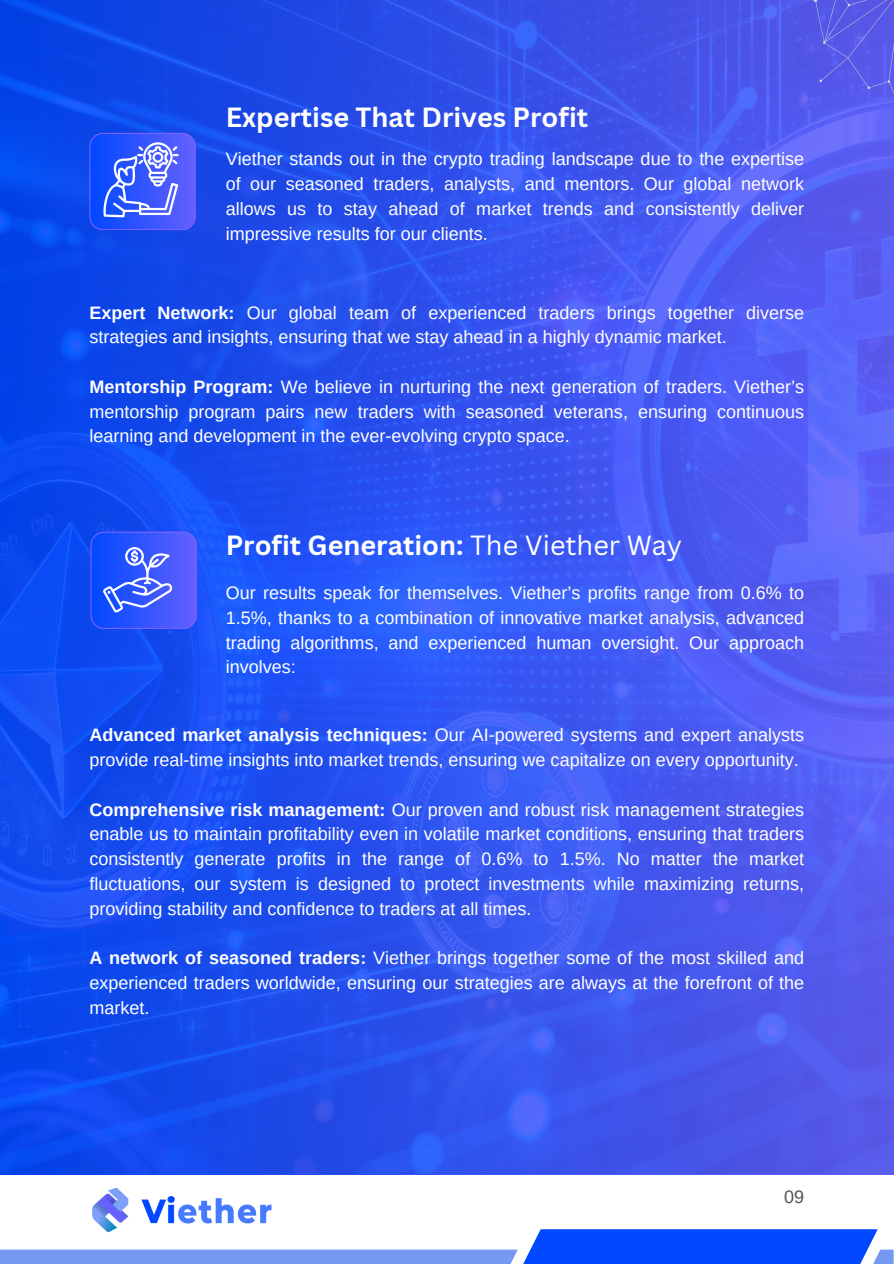
<style>
.page{position:relative;width:894px;height:1264px;background:#fff}
.page>*{position:absolute;margin:0;border:0;box-sizing:border-box;transform-origin:0 0}
.t1{font:700 27px "Canva Sans";color:#fff}
.t2{font:18px/24.8px "Arimo";color:#fff;text-align:justify}
.t3{font:18px "Arimo";color:#545454}
.s1{font-weight:700}
.s2{font-weight:400}
</style>
<div class="page">
<img style="left:0;top:0;width:893px;height:1173px">
<svg style="left:0;top:1229px;width:893px;height:34px"></svg>
<img style="left:89px;top:1187px;width:185px;height:49px">
<svg style="left:89px;top:133px;width:106px;height:97px;background:#506cfe"></svg>
<svg style="left:90px;top:531px;width:106px;height:97px;background:#4462fe"></svg>
<svg style="left:779px;top:0;width:114px;height:112px;background:#575ae9"></svg>
<p class="t1" style="left:226px;top:98px;width:364px">Expertise That Drives Profit</p>
<p class="t2" style="left:226px;top:147px;width:580px">Viether stands out in the crypto trading landscape due to the expertise of our seasoned traders, analysts, and mentors. Our global network allows us to stay ahead of market trends and consistently deliver impressive results for our clients.</p>
<p class="t2" style="left:89px;top:300px;width:716px"><span class="s1">Expert Network:</span> Our global team of experienced traders brings together diverse strategies and insights, ensuring that we stay ahead in a highly dynamic market.</p>
<p class="t2" style="left:89px;top:374px;width:716px"><span class="s1">Mentorship Program:</span> We believe in nurturing the next generation of traders. Viether’s mentorship program pairs new traders with seasoned veterans, ensuring continuous learning and development in the ever-evolving crypto space.</p>
<p class="t1" style="left:226px;top:526px;width:458px">Profit Generation: <span class="s2">The Viether Way</span></p>
<h1 class="t2" style="left:226px;top:580px;width:580px">Our results speak for themselves. Viether’s profits range from 0.6% to 1.5%, thanks to a combination of innovative market analysis, advanced trading algorithms, and experienced human oversight. Our approach involves:</h1>
<p class="t2" style="left:89px;top:722px;width:716px"><span class="s1">Advanced market analysis techniques:</span> Our AI-powered systems and expert analysts provide real-time insights into market trends, ensuring we capitalize on every opportunity.</p>
<p class="t2" style="left:89px;top:797px;width:716px"><span class="s1">Comprehensive risk management:</span> Our proven and robust risk management strategies enable us to maintain profitability even in volatile market conditions, ensuring that traders consistently generate profits in the range of 0.6% to 1.5%. No matter the market fluctuations, our system is designed to protect investments while maximizing returns, providing stability and confidence to traders at all times.</p>
<h2 class="t2" style="left:89px;top:945px;width:716px"><span class="s1">A network of seasoned traders:</span> Viether brings together some of the most skilled and experienced traders worldwide, ensuring our strategies are always at the forefront of the market.</h2>
<p class="t3" style="left:784px;top:1186px;width:22px">09</p>
</div>
